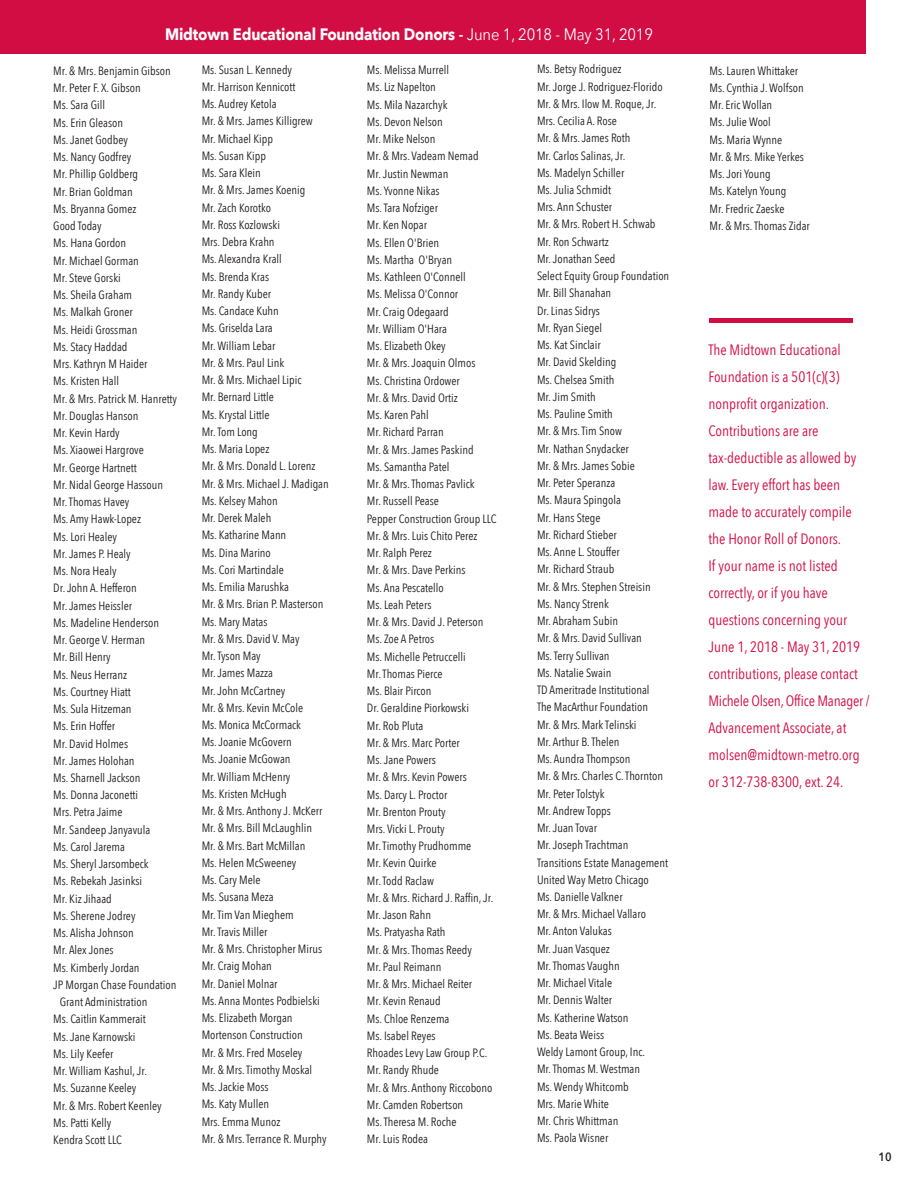
<style>
.page{position:relative;width:918px;height:1188px;background:#fff}
.page>*{position:absolute;margin:0;border:0;box-sizing:border-box;transform-origin:0 0}
.t1{font:700 16.5px "Avenir Next";letter-spacing:-.01em;color:#fff;scale:.9 1}
.t2{font:15px/27px "Avenir Next Condensed";color:#d20d44}
.t3{font:12px/17.2px "Avenir Next Condensed";color:#231f20}
.t4{font:600 12px "Avenir Next";color:#231f20;scale:.9 1}
.s1{font-weight:600}
.s2{font-weight:400}
</style>
<div class="page">
<div style="left:0;top:0;width:866px;height:54px;background:#d20d44"></div>
<hr style="left:710px;top:318px;width:143px;height:4px;background:#d20d44">
<h1 class="t1" style="left:165px;top:25px;width:544px">Midtown Educational Foundation Donors <span class="s1">-</span> <span class="s2">June 1, 2018 - May 31, 2019</span></h1>
<p class="t3" style="left:53px;top:62px;width:119px">Mr. &amp; Mrs. Benjamin Gibson</p>
<p class="t3" style="left:53px;top:79px;width:89px">Mr. Peter F. X. Gibson</p>
<p class="t3" style="left:53px;top:96px;width:53px">Ms. Sara Gill</p>
<p class="t3" style="left:53px;top:113px;width:71px">Ms. Erin Gleason</p>
<p class="t3" style="left:53px;top:131px;width:76px">Ms. Janet Godbey</p>
<p class="t3" style="left:53px;top:148px;width:80px">Ms. Nancy Godfrey</p>
<p class="t3" style="left:53px;top:165px;width:86px">Mr. Phillip Goldberg</p>
<p class="t3" style="left:53px;top:182px;width:81px">Mr. Brian Goldman</p>
<p class="t3" style="left:53px;top:200px;width:85px">Ms. Bryanna Gomez</p>
<p class="t3" style="left:53px;top:217px;width:50px">Good Today</p>
<p class="t3" style="left:53px;top:234px;width:74px">Ms. Hana Gordon</p>
<p class="t3" style="left:53px;top:251px;width:87px">Mr. Michael Gorman</p>
<p class="t3" style="left:53px;top:269px;width:69px">Mr. Steve Gorski</p>
<p class="t3" style="left:53px;top:286px;width:80px">Ms. Sheila Graham</p>
<p class="t3" style="left:53px;top:303px;width:81px">Ms. Malkah Groner</p>
<p class="t3" style="left:53px;top:320px;width:86px">Ms. Heidi Grossman</p>
<p class="t3" style="left:53px;top:338px;width:76px">Ms. Stacy Haddad</p>
<p class="t3" style="left:53px;top:355px;width:96px">Mrs. Kathryn M Haider</p>
<p class="t3" style="left:53px;top:372px;width:67px">Ms. Kristen Hall</p>
<p class="t3" style="left:53px;top:389px;width:125px">Mr. &amp; Mrs. Patrick M. Hanretty</p>
<p class="t3" style="left:53px;top:406px;width:87px">Mr. Douglas Hanson</p>
<p class="t3" style="left:53px;top:424px;width:68px">Mr. Kevin Hardy</p>
<p class="t3" style="left:53px;top:441px;width:92px">Ms. Xiaowei Hargrove</p>
<p class="t3" style="left:53px;top:458px;width:85px">Mr. George Hartnett</p>
<p class="t3" style="left:53px;top:475px;width:111px">Mr. Nidal George Hassoun</p>
<p class="t3" style="left:53px;top:493px;width:78px">Mr. Thomas Havey</p>
<p class="t3" style="left:53px;top:510px;width:89px">Ms. Amy Hawk-Lopez</p>
<p class="t3" style="left:53px;top:527px;width:65px">Ms. Lori Healey</p>
<p class="t3" style="left:53px;top:544px;width:79px">Mr. James P. Healy</p>
<p class="t3" style="left:53px;top:562px;width:65px">Ms. Nora Healy</p>
<p class="t3" style="left:53px;top:579px;width:85px">Dr. John A. Hefferon</p>
<p class="t3" style="left:53px;top:596px;width:80px">Mr. James Heissler</p>
<p class="t3" style="left:53px;top:613px;width:107px">Ms. Madeline Henderson</p>
<p class="t3" style="left:53px;top:631px;width:94px">Mr. George V. Herman</p>
<p class="t3" style="left:53px;top:648px;width:59px">Mr. Bill Henry</p>
<p class="t3" style="left:53px;top:665px;width:75px">Ms. Neus Herranz</p>
<p class="t3" style="left:53px;top:682px;width:79px">Ms. Courtney Hiatt</p>
<p class="t3" style="left:53px;top:700px;width:80px">Ms. Sula Hitzeman</p>
<p class="t3" style="left:53px;top:717px;width:63px">Ms. Erin Hoffer</p>
<p class="t3" style="left:53px;top:734px;width:76px">Mr. David Holmes</p>
<p class="t3" style="left:53px;top:751px;width:83px">Mr. James Holohan</p>
<p class="t3" style="left:53px;top:769px;width:89px">Ms. Sharnell Jackson</p>
<p class="t3" style="left:53px;top:786px;width:86px">Ms. Donna Jaconetti</p>
<p class="t3" style="left:53px;top:803px;width:71px">Mrs. Petra Jaime</p>
<p class="t3" style="left:53px;top:820px;width:99px">Mr. Sandeep Janyavula</p>
<p class="t3" style="left:53px;top:838px;width:73px">Ms. Carol Jarema</p>
<p class="t3" style="left:53px;top:855px;width:97px">Ms. Sheryl Jarsombeck</p>
<p class="t3" style="left:53px;top:872px;width:90px">Ms. Rebekah Jasinksi</p>
<p class="t3" style="left:53px;top:889px;width:60px">Mr. Kiz Jihaad</p>
<p class="t3" style="left:53px;top:907px;width:84px">Ms. Sherene Jodrey</p>
<p class="t3" style="left:53px;top:924px;width:82px">Ms. Alisha Johnson</p>
<p class="t3" style="left:53px;top:941px;width:62px">Mr. Alex Jones</p>
<p class="t3" style="left:53px;top:958px;width:88px">Ms. Kimberly Jordan</p>
<p class="t3" style="left:53px;top:976px;width:125px">JP Morgan Chase Foundation</p>
<p class="t3" style="left:60px;top:993px;width:89px">Grant Administration</p>
<p class="t3" style="left:53px;top:1010px;width:94px">Ms. Caitlin Kammerait</p>
<p class="t3" style="left:53px;top:1027px;width:84px">Ms. Jane Karnowski</p>
<p class="t3" style="left:53px;top:1045px;width:62px">Ms. Lily Keefer</p>
<p class="t3" style="left:53px;top:1062px;width:95px">Mr. William Kashul, Jr.</p>
<p class="t3" style="left:53px;top:1079px;width:85px">Ms. Suzanne Keeley</p>
<p class="t3" style="left:53px;top:1096px;width:110px">Mr. &amp; Mrs. Robert Keenley</p>
<p class="t3" style="left:53px;top:1113px;width:60px">Ms. Patti Kelly</p>
<p class="t3" style="left:53px;top:1131px;width:70px">Kendra Scott LLC</p>
<p class="t3" style="left:202px;top:60px;width:129px">Ms. Susan L. Kennedy<br>Mr. Harrison Kennicott<br>Ms. Audrey Ketola<br>Mr. &amp; Mrs. James Killigrew<br>Mr. Michael Kipp<br>Ms. Susan Kipp<br>Ms. Sara Klein<br>Mr. &amp; Mrs. James Koenig<br>Mr. Zach Korotko<br>Mr. Ross Kozlowski<br>Mrs. Debra Krahn<br>Ms. Alexandra Krall<br>Ms. Brenda Kras<br>Mr. Randy Kuber<br>Ms. Candace Kuhn<br>Ms. Griselda Lara<br>Mr. William Lebar<br>Mr. &amp; Mrs. Paul Link<br>Mr. &amp; Mrs. Michael Lipic<br>Mr. Bernard Little<br>Ms. Krystal Little<br>Mr. Tom Long<br>Ms. Maria Lopez<br>Mr. &amp; Mrs. Donald L. Lorenz<br>Mr. &amp; Mrs. Michael J. Madigan<br>Ms. Kelsey Mahon<br>Mr. Derek Maleh<br>Ms. Katharine Mann<br>Ms. Dina Marino<br>Ms. Cori Martindale<br>Ms. Emilia Marushka<br>Mr. &amp; Mrs. Brian P. Masterson<br>Ms. Mary Matas<br>Mr. &amp; Mrs. David V. May<br>Mr. Tyson May<br>Mr. James Mazza<br>Mr. John McCartney<br>Mr. &amp; Mrs. Kevin McCole<br>Ms. Monica McCormack<br>Ms. Joanie McGovern<br>Ms. Joanie McGowan<br>Mr. William McHenry<br>Ms. Kristen McHugh<br>Mr. &amp; Mrs. Anthony J. McKerr<br>Mr. &amp; Mrs. Bill McLaughlin<br>Mr. &amp; Mrs. Bart McMillan<br>Ms. Helen McSweeney<br>Ms. Cary Mele<br>Ms. Susana Meza<br>Mr. Tim Van Mieghem<br>Mr. Travis Miller<br>Mr. &amp; Mrs. Christopher Mirus<br>Mr. Craig Mohan<br>Mr. Daniel Molnar<br>Ms. Anna Montes Podbielski<br>Ms. Elizabeth Morgan<br>Mortenson Construction<br>Mr. &amp; Mrs. Fred Moseley<br>Mr. &amp; Mrs. Timothy Moskal<br>Ms. Jackie Moss<br>Ms. Katy Mullen<br>Mrs. Emma Munoz<br>Mr. &amp; Mrs. Terrance R. Murphy</p>
<p class="t3" style="left:367px;top:61px;width:131px">Ms. Melissa Murrell<br>Ms. Liz Napelton<br>Ms. Mila Nazarchyk<br>Ms. Devon Nelson<br>Mr. Mike Nelson<br>Mr. &amp; Mrs. Vadeam Nemad<br>Mr. Justin Newman<br>Ms. Yvonne Nikas<br>Ms. Tara Nofziger<br>Mr. Ken Nopar<br>Ms. Ellen O'Brien<br>Ms. Martha O'Bryan<br>Ms. Kathleen O'Connell<br>Ms. Melissa O'Connor<br>Mr. Craig Odegaard<br>Mr. William O'Hara<br>Ms. Elizabeth Okey<br>Mr. &amp; Mrs. Joaquin Olmos<br>Ms. Christina Ordower<br>Mr. &amp; Mrs. David Ortiz<br>Ms. Karen Pahl<br>Mr. Richard Parran<br>Mr. &amp; Mrs. James Paskind<br>Ms. Samantha Patel<br>Mr. &amp; Mrs. Thomas Pavlick<br>Mr. Russell Pease<br>Pepper Construction Group LLC<br>Mr. &amp; Mrs. Luis Chito Perez<br>Mr. Ralph Perez<br>Mr. &amp; Mrs. Dave Perkins<br>Ms. Ana Pescatello<br>Ms. Leah Peters<br>Mr. &amp; Mrs. David J. Peterson<br>Ms. Zoe A Petros<br>Ms. Michelle Petruccelli<br>Mr. Thomas Pierce<br>Ms. Blair Pircon<br>Dr. Geraldine Piorkowski<br>Mr. Rob Pluta<br>Mr. &amp; Mrs. Marc Porter<br>Ms. Jane Powers<br>Mr. &amp; Mrs. Kevin Powers<br>Ms. Darcy L. Proctor<br>Mr. Brenton Prouty<br>Mrs. Vicki L. Prouty<br>Mr. Timothy Prudhomme<br>Mr. Kevin Quirke<br>Mr. Todd Raclaw<br>Mr. &amp; Mrs. Richard J. Raffin, Jr.<br>Mr. Jason Rahn<br>Ms. Pratyasha Rath<br>Mr. &amp; Mrs. Thomas Reedy<br>Mr. Paul Reimann<br>Mr. &amp; Mrs. Michael Reiter<br>Mr. Kevin Renaud<br>Ms. Chloe Renzema<br>Ms. Isabel Reyes<br>Rhoades Levy Law Group P.C.<br>Mr. Randy Rhude<br>Mr. &amp; Mrs. Anthony Riccobono<br>Mr. Camden Robertson<br>Ms. Theresa M. Roche<br>Mr. Luis Rodea</p>
<p class="t3" style="left:537px;top:60px;width:134px">Ms. Betsy Rodriguez<br>Mr. Jorge J. Rodriguez-Florido<br>Mr. &amp; Mrs. Ilow M. Roque, Jr.<br>Mrs. Cecilia A. Rose<br>Mr. &amp; Mrs. James Roth<br>Mr. Carlos Salinas, Jr.<br>Ms. Madelyn Schiller<br>Ms. Julia Schmidt<br>Mrs. Ann Schuster<br>Mr. &amp; Mrs. Robert H. Schwab<br>Mr. Ron Schwartz<br>Mr. Jonathan Seed<br>Select Equity Group Foundation<br>Mr. Bill Shanahan<br>Dr. Linas Sidrys<br>Mr. Ryan Siegel<br>Ms. Kat Sinclair<br>Mr. David Skelding<br>Ms. Chelsea Smith<br>Mr. Jim Smith<br>Ms. Pauline Smith<br>Mr. &amp; Mrs. Tim Snow<br>Mr. Nathan Snydacker<br>Mr. &amp; Mrs. James Sobie<br>Mr. Peter Speranza<br>Ms. Maura Spingola<br>Mr. Hans Stege<br>Mr. Richard Stieber<br>Ms. Anne L. Stouffer<br>Mr. Richard Straub<br>Mr. &amp; Mrs. Stephen Streisin<br>Ms. Nancy Strenk<br>Mr. Abraham Subin<br>Mr. &amp; Mrs. David Sullivan<br>Ms. Terry Sullivan<br>Ms. Natalie Swain<br>TD Ameritrade Institutional<br>The MacArthur Foundation<br>Mr. &amp; Mrs. Mark Telinski<br>Mr. Arthur B. Thelen<br>Ms. Aundra Thompson<br>Mr. &amp; Mrs. Charles C. Thornton<br>Mr. Peter Tolstyk<br>Mr. Andrew Topps<br>Mr. Juan Tovar<br>Mr. Joseph Trachtman<br>Transitions Estate Management<br>United Way Metro Chicago<br>Ms. Danielle Valkner<br>Mr. &amp; Mrs. Michael Vallaro<br>Mr. Anton Valukas<br>Mr. Juan Vasquez<br>Mr. Thomas Vaughn<br>Mr. Michael Vitale<br>Mr. Dennis Walter<br>Ms. Katherine Watson<br>Ms. Beata Weiss<br>Weldy Lamont Group, Inc.<br>Mr. Thomas M. Westman<br>Ms. Wendy Whitcomb<br>Mrs. Marie White<br>Mr. Chris Whittman<br>Ms. Paola Wisner</p>
<p class="t3" style="left:710px;top:61px;width:102px">Ms. Lauren Whittaker<br>Ms. Cynthia J. Wolfson<br>Mr. Eric Wollan<br>Ms. Julie Wool<br>Ms. Maria Wynne<br>Mr. &amp; Mrs. Mike Yerkes<br>Ms. Jori Young<br>Ms. Katelyn Young<br>Mr. Fredric Zaeske<br>Mr. &amp; Mrs. Thomas Zidar</p>
<p class="t2" style="left:708px;top:336px;width:163px">The Midtown Educational<br>Foundation is a 501(c)(3) nonprofit organization.<br>Contributions are are tax-deductible as allowed by law. Every effort has been made to accurately compile the Honor Roll of Donors.<br>If your name is not listed correctly, or if you have questions concerning your<br>June 1, 2018 - May 31, 2019 contributions, please contact<br>Michele Olsen, Office Manager /<br>Advancement Associate, at molsen@midtown-metro.org or 312-738-8300, ext. 24.</p>
<p class="t4" style="left:878px;top:1146px;width:16px">10</p>
</div>
